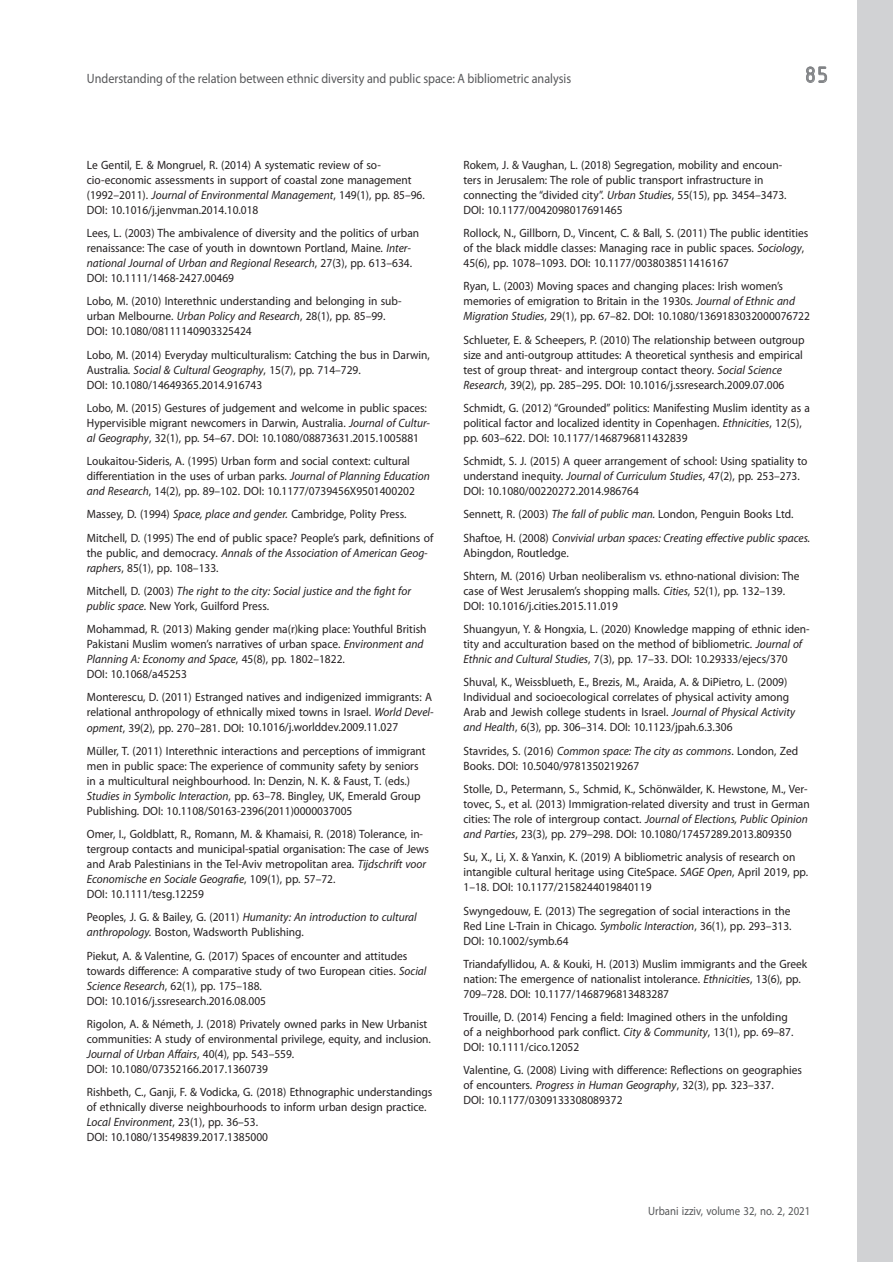
<style>
.page{position:relative;width:893px;height:1262px;background:#fff}
.page>*{position:absolute;margin:0;border:0;box-sizing:border-box;transform-origin:0 0}
.t1{font:24px "ISOCTEUR";color:#808285}
.t2{font:13.5px "Myriad Pro";color:#57585a;scale:.9 1}
.t3{font:12px/15px "Myriad Pro";color:#231f20;scale:.95 1}
.t4{font:italic 12px/15px "Myriad Pro";color:#231f20;scale:.95 1}
.t5{font:12px "Myriad Pro";color:#57585a;scale:.9 1}
.s1{font-style:italic}
.s2{font-style:normal}
</style>
<div class="page">
<svg style="left:806px;top:66px;width:21px;height:17px"></svg>
<div style="left:856px;top:0;width:36px;height:1261px;background:#d1d2d4"></div>
<p class="t2" style="left:87px;top:71px;width:539px">Understanding of the relation between ethnic diversity and public space: A bibliometric analysis</p>
<h1 class="t1" style="left:801px;top:59px;width:31px">85</h1>
<p class="t3" style="left:87px;top:157px;width:357px">Le Gentil, E. &amp; Mongruel, R. (2014) A systematic review of so&shy;cio-economic assessments in support of coastal zone management (1992–2011). <span class="s1">Journal of Environmental Management</span>, 149(1), pp. 85–96.<br>DOI: 10.1016/j.jenvman.2014.10.018</p>
<p class="t3" style="left:87px;top:226px;width:351px">Lees, L. (2003) The ambivalence of diversity and the politics of urban renaissance: The case of youth in downtown Portland, Maine. <span class="s1">Inter&shy;national Journal of Urban and Regional Research</span>, 27(3), pp. 613–634.<br>DOI: 10.1111/1468-2427.00469</p>
<p class="t3" style="left:87px;top:294px;width:333px">Lobo, M. (2010) Interethnic understanding and belonging in sub&shy;urban Melbourne. <span class="s1">Urban Policy and Research</span>, 28(1), pp. 85–99.<br>DOI: 10.1080/08111140903325424</p>
<p class="t3" style="left:87px;top:347px;width:362px">Lobo, M. (2014) Everyday multiculturalism: Catching the bus in Darwin,<br>Australia<span class="s1">. Social &amp; Cultural Geography</span>, 15(7), pp. 714–729.<br>DOI: 10.1080/14649365.2014.916743</p>
<p class="t3" style="left:87px;top:400px;width:362px">Lobo, M. (2015) Gestures of judgement and welcome in public spaces:<br>Hypervisible migrant newcomers in Darwin, Australia. <span class="s1">Journal of Cultur&shy;al Geography</span>, 32(1), pp. 54–67. DOI: 10.1080/08873631.2015.1005881</p>
<p class="t3" style="left:87px;top:454px;width:362px">Loukaitou-Sideris, A. (1995) Urban form and social context: cultural differentiation in the uses of urban parks. <span class="s1">Journal of Planning Education and Research</span>, 14(2), pp. 89–102. DOI: 10.1177/0739456X9501400202</p>
<p class="t3" style="left:87px;top:503px;width:366px;line-height:23.2px">Massey, D. (1994) <span class="s1">Space, place and gender.</span> Cambridge, Polity Press.<br>Mitchell, D. (1995) The end of public space? People’s park, definitions of</p>
<p class="t4" style="left:87px;top:545px;width:360px"><span class="s2">the public, and democracy.</span> Annals of the Association of American Geog&shy;raphers<span class="s2">, 85(1), pp. 108–133.</span></p>
<p class="t4" style="left:87px;top:583px;width:342px"><span class="s2">Mitchell, D. (2003)</span> The right to the city: Social justice and the fight for public space<span class="s2">. New York, Guilford Press.</span></p>
<p class="t3" style="left:87px;top:622px;width:359px">Mohammad, R. (2013) Making gender ma(r)king place: Youthful British Pakistani Muslim women’s narratives of urban space. <span class="s1">Environment and Planning A: Economy and Space</span>, 45(8), pp. 1802–1822.<br>DOI: 10.1068/a45253</p>
<p class="t3" style="left:87px;top:690px;width:366px">Monterescu, D. (2011) Estranged natives and indigenized immigrants: A relational anthropology of ethnically mixed towns in Israel. <span class="s1">World Devel&shy;opment</span>, 39(2), pp. 270–281. DOI: 10.1016/j.worlddev.2009.11.027</p>
<p class="t3" style="left:87px;top:743px;width:358px">Müller, T. (2011) Interethnic interactions and perceptions of immigrant men in public space: The experience of community safety by seniors in a multicultural neighbourhood. In: Denzin, N. K. &amp; Faust, T. (eds.)<br><span class="s1">Studies in Symbolic Interaction</span>, pp. 63–78. Bingley, UK, Emerald Group Publishing. DOI: 10.1108/S0163-2396(2011)0000037005</p>
<p class="t3" style="left:87px;top:826px;width:361px">Omer, I., Goldblatt, R., Romann, M. &amp; Khamaisi, R. (2018) Tolerance, in&shy;tergroup contacts and municipal-spatial organisation: The case of Jews and Arab Palestinians in the Tel-Aviv metropolitan area. <span class="s1">Tijdschrift voor Economische en Sociale Geografie</span>, 109(1), pp. 57–72.<br>DOI: 10.1111/tesg.12259</p>
<p class="t3" style="left:87px;top:910px;width:349px">Peoples, J. G. &amp; Bailey, G. (2011) <span class="s1">Humanity: An introduction to cultural anthropology.</span> Boston, Wadsworth Publishing.</p>
<p class="t3" style="left:87px;top:948px;width:359px">Piekut, A. &amp; Valentine, G. (2017) Spaces of encounter and attitudes towards difference: A comparative study of two European cities. <span class="s1">Social Science Research</span>, 62(1), pp. 175–188.<br>DOI: 10.1016/j.ssresearch.2016.08.005</p>
<p class="t3" style="left:87px;top:1016px;width:363px">Rigolon, A. &amp; Németh, J. (2018) Privately owned parks in New Urbanist communities: A study of environmental privilege, equity, and inclusion.<br><span class="s1">Journal of Urban Affairs</span>, 40(4), pp. 543–559.<br>DOI: 10.1080/07352166.2017.1360739</p>
<p class="t3" style="left:87px;top:1084px;width:365px">Rishbeth, C., Ganji, F. &amp; Vodicka, G. (2018) Ethnographic understandings of ethnically diverse neighbourhoods to inform urban design practice.<br><span class="s1">Local Environment</span>, 23(1), pp. 36–53.<br>DOI: 10.1080/13549839.2017.1385000</p>
<p class="t3" style="left:463px;top:157px;width:341px">Rokem, J. &amp; Vaughan, L. (2018) Segregation, mobility and encoun&shy;ters in Jerusalem: The role of public transport infrastructure in connecting the “divided city”. <span class="s1">Urban Studies</span>, 55(15), pp. 3454–3473.<br>DOI: 10.1177/0042098017691465</p>
<p class="t3" style="left:463px;top:226px;width:364px">Rollock, N., Gillborn, D., Vincent, C. &amp; Ball, S. (2011) The public identities of the black middle classes: Managing race in public spaces. <span class="s1">Sociology</span>,<br>45(6), pp. 1078–1093. DOI: 10.1177/0038038511416167</p>
<p class="t3" style="left:463px;top:279px;width:366px">Ryan, L. (2003) Moving spaces and changing places: Irish women’s memories of emigration to Britain in the 1930s. <span class="s1">Journal of Ethnic and<br>Migration Studies</span>, 29(1), pp. 67–82. DOI: 10.1080/1369183032000076722</p>
<p class="t3" style="left:463px;top:332px;width:360px">Schlueter, E. &amp; Scheepers, P. (2010) The relationship between outgroup size and anti-outgroup attitudes: A theoretical synthesis and empirical test of group threat- and intergroup contact theory. <span class="s1">Social Science Research</span>, 39(2), pp. 285–295. DOI: 10.1016/j.ssresearch.2009.07.006</p>
<p class="t3" style="left:463px;top:400px;width:366px">Schmidt, G. (2012) “Grounded” politics: Manifesting Muslim identity as a political factor and localized identity in Copenhagen. <span class="s1">Ethnicities</span>, 12(5), pp. 603–622. DOI: 10.1177/1468796811432839</p>
<p class="t3" style="left:463px;top:454px;width:363px">Schmidt, S. J. (2015) A queer arrangement of school: Using spatiality to understand inequity. <span class="s1">Journal of Curriculum Studies</span>, 47(2), pp. 253–273.<br>DOI: 10.1080/00220272.2014.986764</p>
<p class="t4" style="left:463px;top:503px;width:366px;line-height:23.2px"><span class="s2">Sennett, R. (2003)</span> The fall of public man. <span class="s2">London, Penguin Books Ltd.<br>Shaftoe, H. (2008)</span> Convivial urban spaces: Creating effective public spaces.</p>
<p class="t3" style="left:463px;top:541px;width:355px;line-height:23.2px">Abingdon, Routledge.<br>Shtern, M. (2016) Urban neoliberalism vs. ethno-national division: The</p>
<p class="t3" style="left:463px;top:583px;width:340px">case of West Jerusalem’s shopping malls. <span class="s1">Cities</span>, 52(1), pp. 132–139.<br>DOI: 10.1016/j.cities.2015.11.019</p>
<p class="t3" style="left:463px;top:622px;width:365px">Shuangyun, Y. &amp; Hongxia, L. (2020) Knowledge mapping of ethnic iden&shy;tity and acculturation based on the method of bibliometric. <span class="s1">Journal of<br>Ethnic and Cultural Studies</span>, 7(3), pp. 17–33. DOI: 10.29333/ejecs/370</p>
<p class="t3" style="left:463px;top:675px;width:350px">Shuval, K., Weissblueth, E., Brezis, M., Araida, A. &amp; DiPietro, L. (2009)<br>Individual and socioecological correlates of physical activity among Arab and Jewish college students in Israel. <span class="s1">Journal of Physical Activity and Health</span>, 6(3), pp. 306–314. DOI: 10.1123/jpah.6.3.306</p>
<p class="t3" style="left:463px;top:743px;width:353px">Stavrides, S. (2016) <span class="s1">Common space: The city as commons</span>. London, Zed<br>Books. DOI: 10.5040/9781350219267</p>
<p class="t3" style="left:463px;top:781px;width:366px">Stolle, D., Petermann, S., Schmid, K., Schönwälder, K. Hewstone, M., Ver&shy;tovec, S., et al. (2013) Immigration-related diversity and trust in German cities: The role of intergroup contact. <span class="s1">Journal of Elections, Public Opinion and Parties</span>, 23(3), pp. 279–298. DOI: 10.1080/17457289.2013.809350</p>
<p class="t3" style="left:463px;top:850px;width:364px">Su, X., Li, X. &amp; Yanxin, K. (2019) A bibliometric analysis of research on intangible cultural heritage using CiteSpace. <span class="s1">SAGE Open</span>, April 2019, pp.<br>1–18. DOI: 10.1177/2158244019840119</p>
<p class="t3" style="left:463px;top:903px;width:347px;text-align:justify">Swyngedouw, E. (2013) The segregation of social interactions in the Red Line L-Train in Chicago. <span class="s1">Symbolic Interaction</span>, 36(1), pp. 293–313.<br>DOI: 10.1002/symb.64</p>
<p class="t3" style="left:463px;top:956px;width:363px">Triandafyllidou, A. &amp; Kouki, H. (2013) Muslim immigrants and the Greek nation: The emergence of nationalist intolerance. <span class="s1">Ethnicities</span>, 13(6), pp.<br>709–728. DOI: 10.1177/1468796813483287</p>
<p class="t3" style="left:463px;top:1009px;width:348px">Trouille, D. (2014) Fencing a field: Imagined others in the unfolding of a neighborhood park conflict. <span class="s1">City &amp; Community</span>, 13(1), pp. 69–87.<br>DOI: 10.1111/cico.12052</p>
<p class="t3" style="left:463px;top:1063px;width:357px">Valentine, G. (2008) Living with difference: Reflections on geographies of encounters. <span class="s1">Progress in Human Geography</span>, 32(3), pp. 323–337.<br>DOI: 10.1177/0309133308089372</p>
<p class="t5" style="left:648px;top:1204px;width:182px">Urbani izziv, volume 32, no. 2, 2021</p>
</div>
